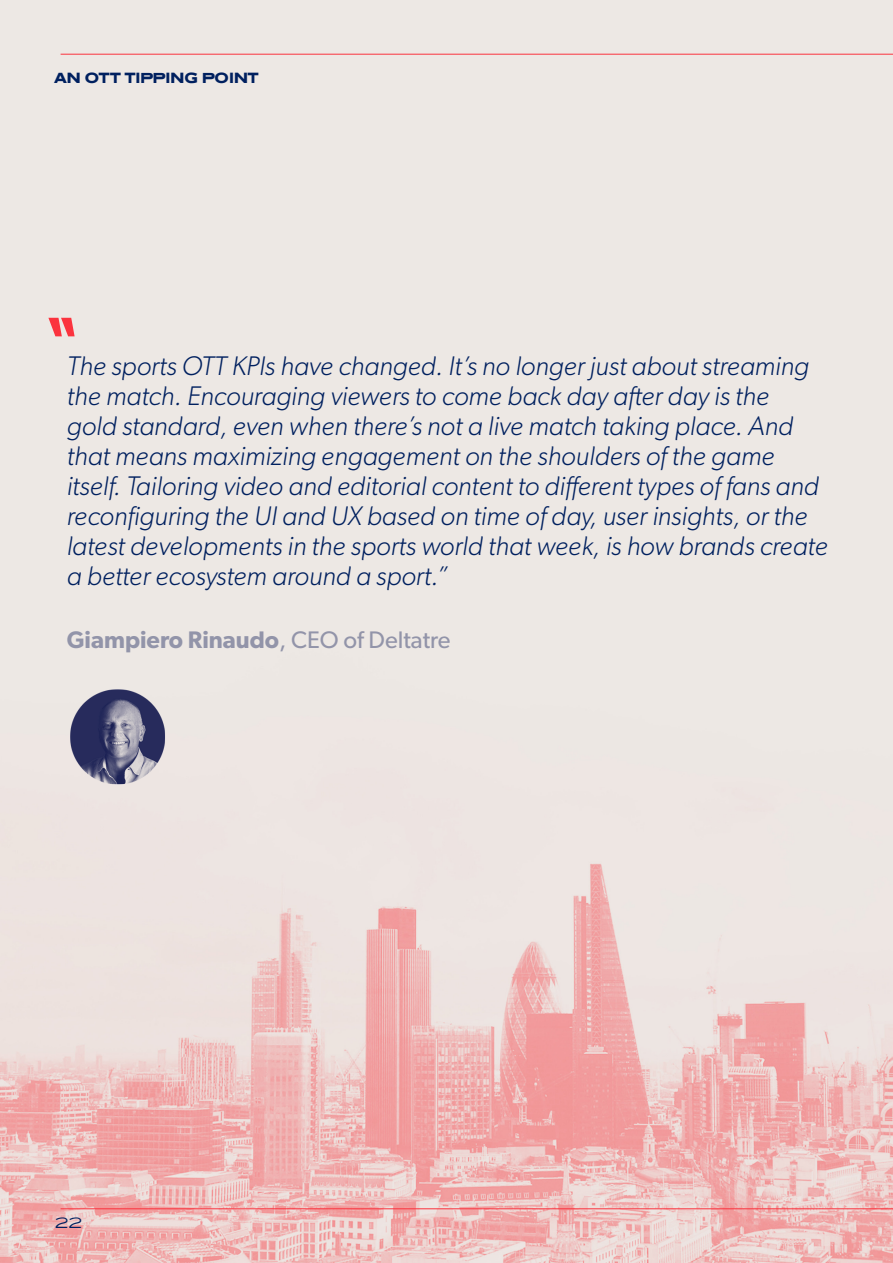
<style>
.page{position:relative;width:893px;height:1263px;background:#fff}
.page>*{position:absolute;margin:0;border:0;box-sizing:border-box;transform-origin:0 0}
.t1{font:75px "Presicav Tight Hv";color:#fb333e}
.CEO_Quotes{font:italic 300 27px/30px "Gibson";color:#00205f}
.Quote_Author{font:600 24px "Gibson";color:#9294a9}
.Section_Title{font:15px "Presicav Tight Hv";color:#00205f}
.t2{font:15px "Presicav Tight Lt";color:#00205f}
.s1{font-weight:400}
</style>
<div class="page">
<img style="left:0;top:0;width:893px;height:1263px">
<hr style="left:61px;top:1208px;width:832px;height:1px;background:#fb333e">
<hr style="left:61px;top:54px;width:832px;height:1px;background:#fb333e">
<img style="left:68px;top:688px;width:99px;height:100px">
<p class="Section_Title" style="left:54px;top:68px;width:206px">AN OTT TIPPING POINT</p>
<p class="t1" style="left:48px;top:297px;width:29px">“</p>
<p class="CEO_Quotes" style="left:67px;top:350px;width:762px">The sports OTT KPIs have changed. It’s no longer just about streaming the match. Encouraging viewers to come back day after day is the<br>gold standard, even when there’s not a live match taking place. And that means maximizing engagement on the shoulders of the game itself. Tailoring video and editorial content to different types of fans and reconfiguring the UI and UX based on time of day, user insights, or the latest developments in the sports world that week, is how brands create a better ecosystem around a sport.”</p>
<p class="Quote_Author" style="left:67px;top:625px;width:385px">Giampiero Rinaudo<span class="s1">, CEO of Deltatre</span></p>
<p class="t2" style="left:55px;top:1213px;width:28px">22</p>
</div>
